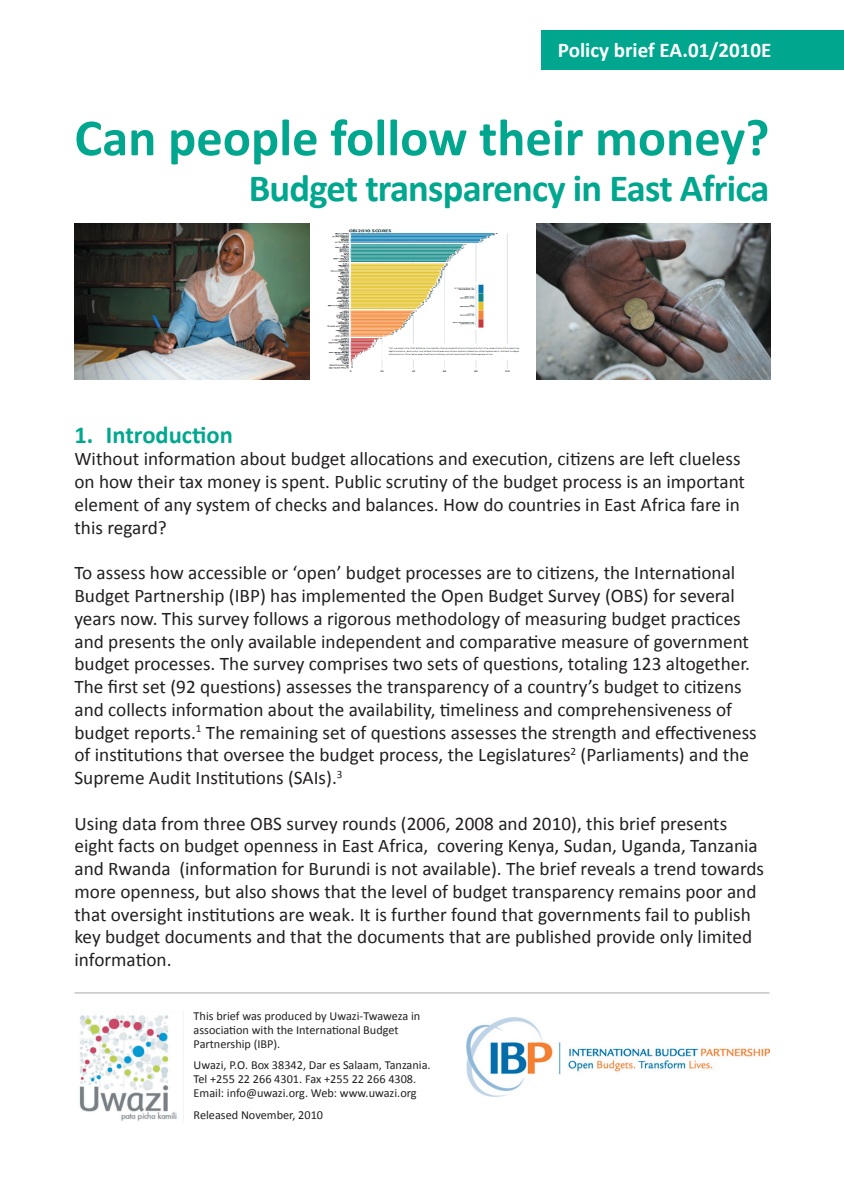
<style>
.page{position:relative;width:844px;height:1191px;background:#fff}
.page>*{position:absolute;margin:0;border:0;box-sizing:border-box;transform-origin:0 0}
.t1{font:700 52.5px "Calibri";color:#00a78e}
.t2{font:700 38.5px "Calibri";letter-spacing:-.02em;color:#00a78e}
.t3{font:700 24.5px "Calibri";color:#00a78e}
.t4{font:700 21px "Calibri";color:#fff}
.t5{font:19.25px/22.8px "Calibri";color:#231f20}
.t6{font:12.25px/14px "Calibri";color:#231f20}
</style>
<div class="page">
<div style="left:541px;top:31px;width:302px;height:39px;background:#00a78e"></div>
<hr style="left:74px;top:992px;width:695px;height:1px;background:#a8a9ad">
<img style="left:79px;top:1015px;width:98px;height:106px">
<img style="left:74px;top:223px;width:236px;height:157px">
<img style="left:326px;top:229px;width:194px;height:143px">
<img style="left:536px;top:223px;width:234px;height:156px">
<img style="left:466px;top:1017px;width:303px;height:79px">
<p class="t4" style="left:557px;top:37px;width:215px">Policy brief EA.01/2010E</p>
<h1 class="t1" style="left:74px;top:105px;width:696px">Can people follow their money?</h1>
<h2 class="t2" style="left:249px;top:164px;width:522px">Budget transparency in East Africa</h2>
<p class="t3" style="left:74px;top:419px;width:160px">1. Introduction</p>
<p class="t5" style="left:74px;top:447px;width:672px">Without information about budget allocations and execution, citizens are left clueless on how their tax money is spent. Public scrutiny of the budget process is an important element of any system of checks and balances. How do countries in East Africa fare in this regard?</p>
<p class="t5" style="left:74px;top:560px;width:683px">To assess how accessible or ‘open’ budget processes are to citizens, the International Budget Partnership (IBP) has implemented the Open Budget Survey (OBS) for several years now. This survey follows a rigorous methodology of measuring budget practices and presents the only available independent and comparative measure of government budget processes. The survey comprises two sets of questions, totaling 123 altogether.<br>The first set (92 questions) assesses the transparency of a country’s budget to citizens and collects information about the availability, timeliness and comprehensiveness of budget reports.<sup>1</sup> The remaining set of questions assesses the strength and effectiveness of institutions that oversee the budget process, the Legislatures<sup>2</sup> (Parliaments) and the Supreme Audit Institutions (SAIs).<sup>3</sup></p>
<p class="t5" style="left:74px;top:811px;width:691px">Using data from three OBS survey rounds (2006, 2008 and 2010), this brief presents eight facts on budget openness in East Africa, covering Kenya, Sudan, Uganda, Tanzania and Rwanda (information for Burundi is not available). The brief reveals a trend towards more openness, but also shows that the level of budget transparency remains poor and that oversight institutions are weak. It is further found that governments fail to publish key budget documents and that the documents that are published provide only limited information.</p>
<p class="t6" style="left:193px;top:1008px;width:228px">This brief was produced by Uwazi-Twaweza in association with the International Budget<br>Partnership (IBP).</p>
<p class="t6" style="left:193px;top:1057px;width:238px">Uwazi, P.O. Box 38342, Dar es Salaam, Tanzania.<br>Tel +255 22 266 4301. Fax +255 22 266 4308.<br>Email: info@uwazi.org. Web: www.uwazi.org</p>
<p class="t6" style="left:193px;top:1107px;width:131px">Released November, 2010</p>
</div>
